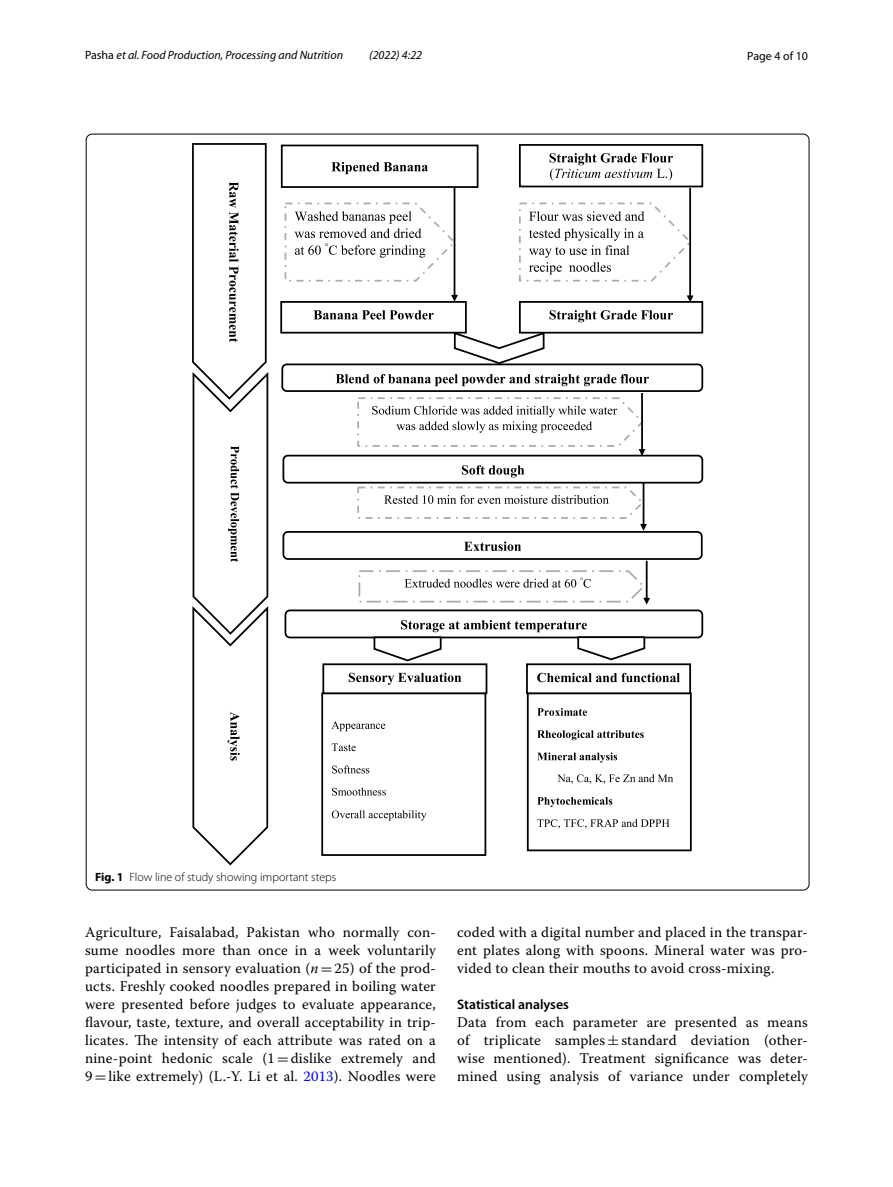
<style>
.page{position:relative;width:893px;height:1187px;background:#fff}
.page>*{position:absolute;margin:0;border:0;box-sizing:border-box;transform-origin:0 0}
.t1{font:14.7px/18px "Warnock Pro";letter-spacing:.015em;color:#000;text-align:justify}
.t2{font:600 13.8px "Myriad Pro";color:#000}
.t3{font:italic 12px "Myriad Pro";color:#000}
.t4{font:300 12px "Myriad Pro";color:#000}
.t5{font:12px "Myriad Pro";color:#000}
.s1{font-style:normal}
.s2{font-weight:700}
.s3{font-style:italic}
.s4{font-family:"MTSY"}
.s5{color:#00f}
</style>
<div class="page">
<div style="left:281px;top:145px;width:197px;height:43px;border:2px solid #000"></div>
<svg style="left:331px;top:162px;width:97px;height:12px"></svg>
<div style="left:519px;top:144px;width:184px;height:43px;border:2px solid #000"></div>
<svg style="left:549px;top:153px;width:124px;height:28px"></svg>
<div style="left:280px;top:301px;width:187px;height:32px;background:#fff;border:2px solid #000"></div>
<svg style="left:314px;top:310px;width:120px;height:9px"></svg>
<div style="left:519px;top:301px;width:184px;height:32px;border:2px solid #000"></div>
<svg style="left:549px;top:310px;width:124px;height:12px"></svg>
<div style="left:282px;top:531px;width:421px;height:29px;border:2px solid #000;border-radius:5px"></div>
<svg style="left:464px;top:541px;width:57px;height:10px"></svg>
<div style="left:282px;top:454px;width:421px;height:29px;border:2px solid #000;border-radius:5px"></div>
<div style="left:281px;top:363px;width:422px;height:29px;border:2px solid #000;border-radius:4px"></div>
<svg style="left:336px;top:374px;width:313px;height:12px"></svg>
<svg style="left:453px;top:331px;width:93px;height:34px"></svg>
<div style="left:285px;top:609px;width:418px;height:29px;border:2px solid #000;border-radius:5px"></div>
<svg style="left:356px;top:393px;width:289px;height:63px"></svg>
<svg style="left:356px;top:465px;width:291px;height:65px"></svg>
<svg style="left:358px;top:560px;width:292px;height:44px"></svg>
<div style="left:321px;top:692px;width:165px;height:163px;background:#fff;border:2px solid #000"></div>
<svg style="left:331px;top:721px;width:54px;height:10px"></svg>
<svg style="left:332px;top:743px;width:24px;height:8px"></svg>
<svg style="left:332px;top:765px;width:37px;height:8px"></svg>
<svg style="left:332px;top:787px;width:54px;height:8px"></svg>
<svg style="left:332px;top:810px;width:94px;height:10px"></svg>
<div style="left:527px;top:692px;width:165px;height:159px;background:#fff;border:2px solid #000"></div>
<svg style="left:537px;top:708px;width:50px;height:7px"></svg>
<svg style="left:537px;top:730px;width:107px;height:10px"></svg>
<svg style="left:537px;top:752px;width:80px;height:10px"></svg>
<svg style="left:557px;top:774px;width:116px;height:9px"></svg>
<svg style="left:537px;top:797px;width:75px;height:10px"></svg>
<svg style="left:537px;top:819px;width:132px;height:9px"></svg>
<svg style="left:192px;top:143px;width:76px;height:722px"></svg>
<svg style="left:284px;top:187px;width:174px;height:115px"></svg>
<svg style="left:519px;top:188px;width:175px;height:114px"></svg>
<div style="left:322px;top:663px;width:165px;height:31px;background:#fff;border:2px solid #000"></div>
<svg style="left:349px;top:672px;width:112px;height:12px"></svg>
<div style="left:526px;top:663px;width:165px;height:31px;background:#fff;border:2px solid #000"></div>
<svg style="left:537px;top:672px;width:143px;height:10px"></svg>
<svg style="left:373px;top:620px;width:273px;height:42px"></svg>
<p class="t3" style="left:85px;top:48px;width:260px"><span class="s1">Pasha</span> et al. Food Production, Processing and Nutrition</p>
<p class="t3" style="left:369px;top:48px;width:54px">(2022) 4:22</p>
<p class="t5" style="left:747px;top:48px;width:62px">Page 4 of 10</p>
<p class="t4" style="left:95px;top:870px;width:243px"><span class="s2">Fig. 1</span> Flow line of study showing important steps</p>
<p class="t1" style="left:85px;top:923px;width:352px">Agriculture, Faisalabad, Pakistan who normally con&shy;sume noodles more than once in a week voluntarily participated in sensory evaluation (<span class="s3">n</span><span class="s4">=</span>25) of the prod&shy;ucts. Freshly cooked noodles prepared in boiling water were presented before judges to evaluate appearance, flavour, taste, texture, and overall acceptability in trip&shy;licates. The intensity of each attribute was rated on a nine-point hedonic scale (1<span class="s4">=</span>dislike extremely and 9<span class="s4">=</span>like extremely) (L.-Y. Li et al. <span class="s5">2013</span>). Noodles were</p>
<p class="t1" style="left:457px;top:923px;width:352px">coded with a digital number and placed in the transpar&shy;ent plates along with spoons. Mineral water was pro&shy;vided to clean their mouths to avoid cross-mixing.</p>
<p class="t2" style="left:457px;top:995px;width:113px">Statistical analyses</p>
<p class="t1" style="left:457px;top:1013px;width:352px">Data from each parameter are presented as means of triplicate samples<span class="s4">±</span>standard deviation (other&shy;wise mentioned). Treatment significance was deter&shy;mined using analysis of variance under completely</p>
</div>
